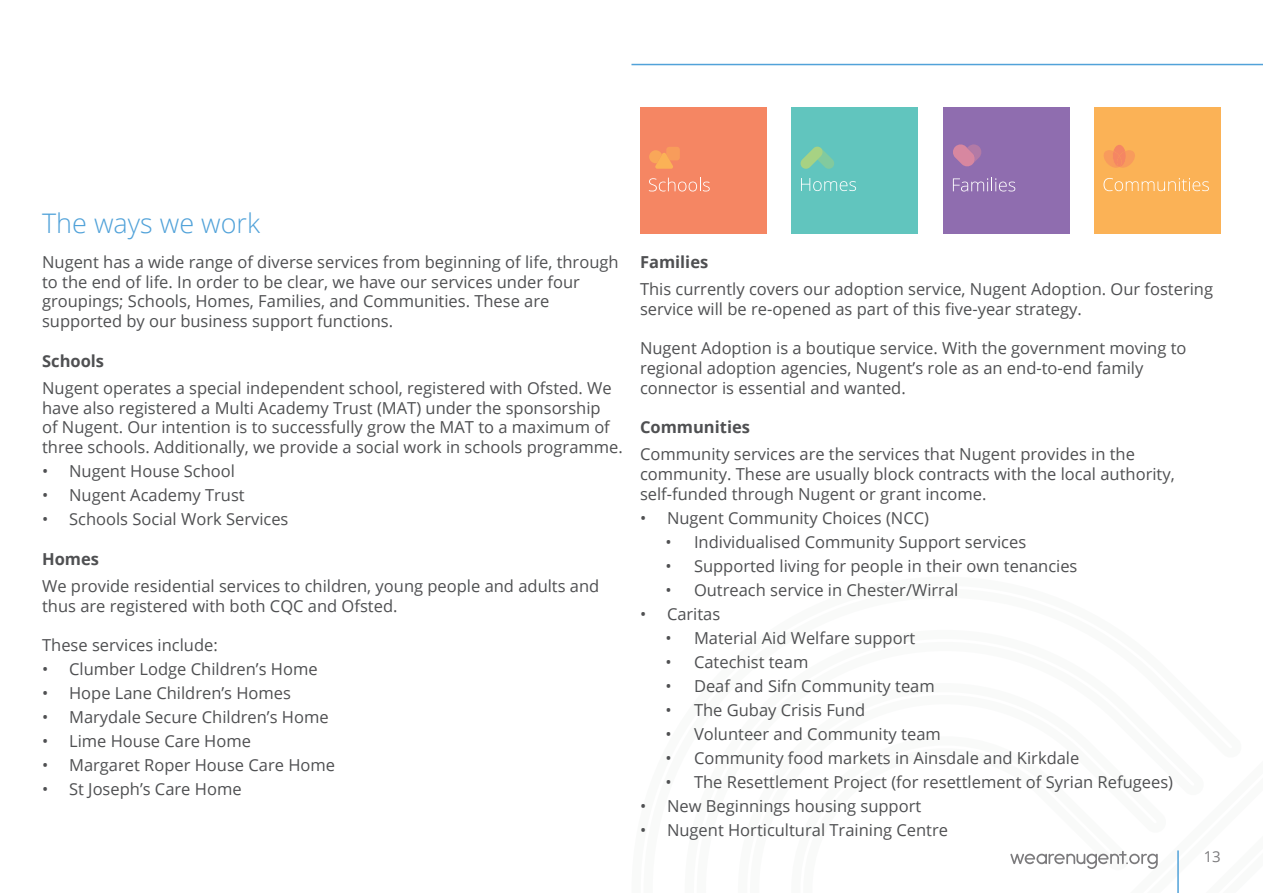
<style>
.page{position:relative;width:1263px;height:893px;background:#fff}
.page>*{position:absolute;margin:0;border:0;box-sizing:border-box;transform-origin:0 0}
.t1{font:300 27px "Open Sans";color:#51a2d9}
.t2{font:16.5px/19.8px "Open Sans";color:#4f5052}
.t3{font:700 16.5px "Open Sans";color:#4f5052}
.t4{font:15px "Open Sans";color:#7c7b7d}
</style>
<div class="page">
<div style="left:640px;top:107px;width:126px;height:126px;background:#f58663"></div>
<svg style="left:649px;top:147px;width:31px;height:22px"></svg>
<svg style="left:649px;top:178px;width:61px;height:13px"></svg>
<div style="left:791px;top:107px;width:127px;height:126px;background:#61c5be"></div>
<svg style="left:800px;top:146px;width:34px;height:23px"></svg>
<svg style="left:801px;top:178px;width:55px;height:13px"></svg>
<div style="left:1094px;top:107px;width:127px;height:126px;background:#fbb256"></div>
<svg style="left:1104px;top:145px;width:31px;height:23px"></svg>
<svg style="left:1103px;top:178px;width:106px;height:13px"></svg>
<div style="left:943px;top:107px;width:126px;height:126px;background:#8f6daf"></div>
<svg style="left:953px;top:144px;width:28px;height:23px"></svg>
<svg style="left:953px;top:178px;width:62px;height:13px"></svg>
<hr style="left:631px;top:64px;width:632px;height:1px;background:#51a2d9">
<hr style="left:1177px;top:850px;width:2px;height:43px;background:#51a2d9">
<svg style="left:1010px;top:851px;width:148px;height:18px"></svg>
<p class="t1" style="left:42px;top:205px;width:220px">The ways we work</p>
<p class="t2" style="left:42px;top:251px;width:578px">Nugent has a wide range of diverse services from beginning of life, through to the end of life. In order to be clear, we have our services under four groupings; Schools, Homes, Families, and Communities. These are supported by our business support functions.</p>
<p class="t3" style="left:42px;top:349px;width:64px">Schools</p>
<p class="t2" style="left:42px;top:377px;width:582px">Nugent operates a special independent school, registered with Ofsted. We have also registered a Multi Academy Trust (MAT) under the sponsorship<br>of Nugent. Our intention is to successfully grow the MAT to a maximum of three schools. Additionally, we provide a social work in schools programme.</p>
<p class="t2" style="left:42px;top:461px;width:194px">• Nugent House School</p>
<p class="t2" style="left:42px;top:485px;width:204px">• Nugent Academy Trust</p>
<p class="t2" style="left:42px;top:509px;width:248px">• Schools Social Work Services</p>
<p class="t3" style="left:42px;top:547px;width:58px">Homes</p>
<p class="t2" style="left:42px;top:575px;width:559px">We provide residential services to children, young people and adults and thus are registered with both CQC and Ofsted.</p>
<p class="t2" style="left:42px;top:635px;width:177px">These services include:</p>
<p class="t2" style="left:42px;top:659px;width:277px">• Clumber Lodge Children’s Home</p>
<p class="t2" style="left:42px;top:683px;width:250px">• Hope Lane Children’s Homes</p>
<p class="t2" style="left:42px;top:707px;width:288px">• Marydale Secure Children’s Home</p>
<p class="t2" style="left:42px;top:731px;width:210px">• Lime House Care Home</p>
<p class="t2" style="left:42px;top:755px;width:294px">• Margaret Roper House Care Home</p>
<p class="t2" style="left:42px;top:779px;width:201px">• St Joseph’s Care Home</p>
<p class="t3" style="left:640px;top:250px;width:70px">Families</p>
<p class="t2" style="left:640px;top:278px;width:575px">This currently covers our adoption service, Nugent Adoption. Our fostering service will be re-opened as part of this five-year strategy.</p>
<p class="t2" style="left:640px;top:338px;width:548px">Nugent Adoption is a boutique service. With the government moving to regional adoption agencies, Nugent’s role as an end-to-end family connector is essential and wanted.</p>
<p class="t3" style="left:640px;top:416px;width:111px">Communities</p>
<p class="t2" style="left:640px;top:444px;width:536px">Community services are the services that Nugent provides in the community. These are usually block contracts with the local authority, self-funded through Nugent or grant income.</p>
<p class="t2" style="left:640px;top:508px;width:291px">• Nugent Community Choices (NCC)</p>
<p class="t2" style="left:665px;top:532px;width:362px">• Individualised Community Support services</p>
<p class="t2" style="left:665px;top:556px;width:413px">• Supported living for people in their own tenancies</p>
<p class="t2" style="left:665px;top:580px;width:294px">• Outreach service in Chester/Wirral</p>
<p class="t2" style="left:640px;top:604px;width:82px">• Caritas</p>
<p class="t2" style="left:665px;top:628px;width:251px">• Material Aid Welfare support</p>
<p class="t2" style="left:665px;top:652px;width:144px">• Catechist team</p>
<p class="t2" style="left:665px;top:676px;width:271px">• Deaf and Sifn Community team</p>
<p class="t2" style="left:665px;top:700px;width:201px">• The Gubay Crisis Fund</p>
<p class="t2" style="left:665px;top:724px;width:277px">• Volunteer and Community team</p>
<p class="t2" style="left:665px;top:748px;width:415px">• Community food markets in Ainsdale and Kirkdale</p>
<p class="t2" style="left:665px;top:772px;width:509px">• The Resettlement Project (for resettlement of Syrian Refugees)</p>
<p class="t2" style="left:640px;top:796px;width:283px">• New Beginnings housing support</p>
<p class="t2" style="left:640px;top:820px;width:310px">• Nugent Horticultural Training Centre</p>
<p class="t4" style="left:1204px;top:846px;width:19px">13</p>
</div>
